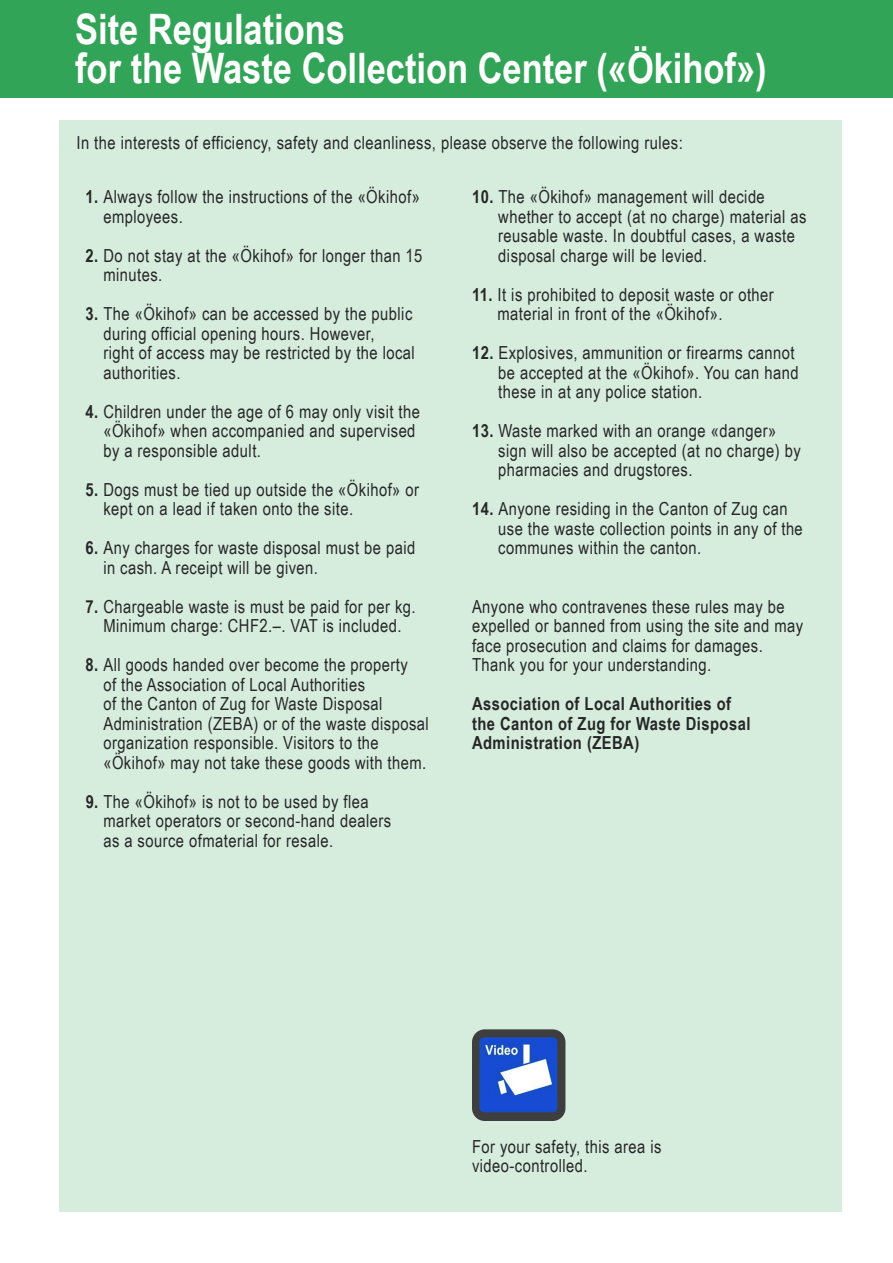
<style>
.page{position:relative;width:893px;height:1263px;background:#fff}
.page>*{position:absolute;margin:0;border:0;box-sizing:border-box;transform-origin:0 0}
.t1{font:700 42px/39px "Arial Narrow";color:#fff}
.t2{font:18px/19.5px "Arial Narrow";letter-spacing:.025em;color:#272627}
.t3{font:700 18px/19.5px "Arial Narrow";letter-spacing:.025em;color:#272627}
.s1{font-weight:700}
</style>
<div class="page">
<div style="left:0;top:0;width:893px;height:98px;background:#32a457"></div>
<div style="left:60px;top:121px;width:782px;height:1091px;background:#d6edde"></div>
<img style="left:472px;top:1029px;width:93px;height:92px;border-radius:13px">
<h1 class="t1" style="left:75px;top:9px;width:693px">Site Regulations<br>for the Waste Collection Center («Ökihof»)</h1>
<p class="t2" style="left:77px;top:133px;width:608px">In the interests of efficiency, safety and cleanliness, please observe the following rules:</p>
<p class="t2" style="left:103px;top:187px;width:318px;text-indent:-18px"><span class="s1">1.</span> Always follow the instructions of the «Ökihof» employees.</p>
<p class="t2" style="left:103px;top:245px;width:321px;text-indent:-18px"><span class="s1">2.</span> Do not stay at the «Ökihof» for longer than 15 minutes.</p>
<p class="t2" style="left:103px;top:304px;width:313px;text-indent:-18px"><span class="s1">3.</span> The «Ökihof» can be accessed by the public during official opening hours. However,<br>right of access may be restricted by the local authorities.</p>
<p class="t2" style="left:103px;top:401px;width:318px;text-indent:-18px"><span class="s1">4.</span> Children under the age of 6 may only visit the «Ökihof» when accompanied and supervised by a responsible adult.</p>
<p class="t2" style="left:103px;top:479px;width:317px;text-indent:-18px"><span class="s1">5.</span> Dogs must be tied up outside the «Ökihof» or kept on a lead if taken onto the site.</p>
<p class="t2" style="left:103px;top:538px;width:313px;text-indent:-18px"><span class="s1">6.</span> Any charges for waste disposal must be paid in cash. A receipt will be given.</p>
<p class="t2" style="left:86px;top:596px;width:332px;text-align:center"><span class="s1">7.</span> Chargeable waste is must be paid for per kg.<br>Minimum charge: CHF2.–. VAT is included.</p>
<p class="t2" style="left:103px;top:655px;width:327px;text-indent:-18px"><span class="s1">8.</span> All goods handed over become the property<br>of the Association of Local Authorities<br>of the Canton of Zug for Waste Disposal Administration (ZEBA) or of the waste disposal organization responsible. Visitors to the «Ökihof» may not take these goods with them.</p>
<p class="t2" style="left:103px;top:791px;width:289px;text-indent:-18px"><span class="s1">9.</span> The «Ökihof» is not to be used by flea market operators or second-hand dealers as a source ofmaterial for resale.</p>
<p class="t2" style="left:498px;top:187px;width:310px;text-indent:-26px"><span class="s1">10.</span> The «Ökihof» management will decide whether to accept (at no charge) material as reusable waste. In doubtful cases, a waste disposal charge will be levied.</p>
<p class="t2" style="left:497px;top:284px;width:278px;text-indent:-25px"><span class="s1">11.</span> It is prohibited to deposit waste or other material in front of the «Ökihof».</p>
<p class="t2" style="left:498px;top:343px;width:302px;text-indent:-26px"><span class="s1">12.</span> Explosives, ammunition or firearms cannot be accepted at the «Ökihof». You can hand these in at any police station.</p>
<p class="t2" style="left:498px;top:421px;width:304px;text-indent:-26px"><span class="s1">13.</span> Waste marked with an orange «danger» sign will also be accepted (at no charge) by pharmacies and drugstores.</p>
<p class="t2" style="left:498px;top:499px;width:306px;text-indent:-26px"><span class="s1">14.</span> Anyone residing in the Canton of Zug can use the waste collection points in any of the communes within the canton.</p>
<p class="t2" style="left:472px;top:596px;width:333px">Anyone who contravenes these rules may be expelled or banned from using the site and may face prosecution and claims for damages.<br>Thank you for your understanding.</p>
<p class="t3" style="left:472px;top:694px;width:280px">Association of Local Authorities of the Canton of Zug for Waste Disposal<br>Administration (ZEBA)</p>
<p class="t2" style="left:472px;top:1136px;width:191px">For your safety, this area is video-controlled.</p>
</div>
